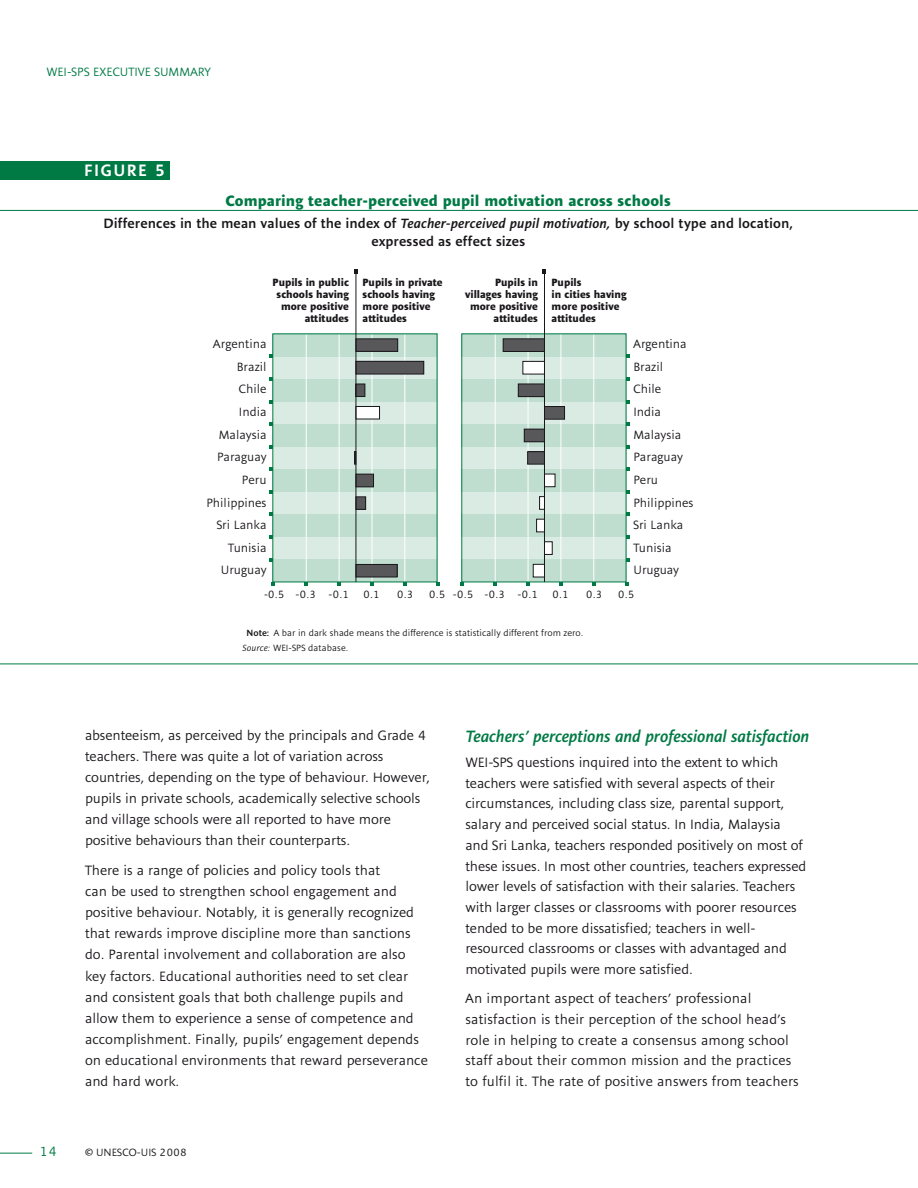
<style>
.page{position:relative;width:918px;height:1188px;background:#fff}
.page>*{position:absolute;margin:0;border:0;box-sizing:border-box;transform-origin:0 0}
.t1{font:italic 500 16.5px "Alinea Sans";letter-spacing:-.01em;color:#007a45}
.t2{font:500 16.5px "Alinea Sans";letter-spacing:.085em;color:#fff}
.t3{font:700 15px "Alinea Sans";letter-spacing:.01em;color:#007a45}
.t4{font:13.5px/21.1px "Alinea Sans Normal";letter-spacing:-.01em;color:#1a171b}
.t5{font:13.5px/20.7px "Alinea Sans Normal";letter-spacing:.01em;color:#1a171b}
.t6{font:500 13.5px/18px "Alinea Sans";letter-spacing:.005em;color:#1a171b;text-align:center}
.t7{font:13.5px "Alinea Sans Normal";color:#007a45}
.t8{font:12px/22.6px "Alinea Sans Normal";color:#1a171b;text-align:right}
.t9{font:12px "Alinea Sans Normal";color:#007a45}
.t10{font:700 10.5px/12px "Alinea Sans";color:#1a171b;text-align:right}
.t11{font:10.5px "Alinea Sans Normal";color:#1a171b}
.t12{font:9px/14.7px "Alinea Sans Normal";color:#1a171b}
.s1{font-style:italic}
.s2{font-family:"Alinea Sans";font-weight:500}
.s3{font-family:"Alinea Sans";font-style:italic}
</style>
<div class="page">
<hr style="left:0;top:1153px;width:32px;height:1px;background:#007a45">
<hr style="left:0;top:210px;width:918px;height:1px;background:#007a45">
<div style="left:0;top:162px;width:170px;height:18px;background:#007a45"></div>
<hr style="left:0;top:664px;width:918px;height:1px;background:#007a45">
<svg style="left:272px;top:333px;width:354px;height:249px;background:#c5dcd2"></svg>
<svg style="left:269px;top:355px;width:4px;height:3px"></svg>
<svg style="left:269px;top:377px;width:4px;height:4px"></svg>
<svg style="left:269px;top:400px;width:4px;height:3px"></svg>
<svg style="left:269px;top:423px;width:4px;height:3px"></svg>
<svg style="left:269px;top:445px;width:4px;height:3px"></svg>
<svg style="left:269px;top:468px;width:4px;height:3px"></svg>
<svg style="left:269px;top:490px;width:4px;height:3px"></svg>
<svg style="left:269px;top:513px;width:4px;height:3px"></svg>
<svg style="left:269px;top:535px;width:4px;height:4px"></svg>
<svg style="left:269px;top:558px;width:4px;height:3px"></svg>
<svg style="left:626px;top:377px;width:3px;height:4px"></svg>
<svg style="left:626px;top:535px;width:3px;height:4px"></svg>
<hr style="left:544px;top:272px;width:1px;height:310px;background:#1a171b">
<hr style="left:356px;top:272px;width:1px;height:310px;background:#1a171b">
<svg style="left:354px;top:270px;width:4px;height:4px"></svg>
<svg style="left:370px;top:582px;width:4px;height:3px"></svg>
<svg style="left:403px;top:582px;width:4px;height:3px"></svg>
<svg style="left:559px;top:582px;width:4px;height:3px"></svg>
<svg style="left:592px;top:582px;width:4px;height:3px"></svg>
<p class="t9" style="left:46px;top:64px;width:166px">WEI-SPS EXECUTIVE SUMMARY</p>
<p class="t2" style="left:84px;top:161px;width:83px">Figure 5</p>
<p class="t3" style="left:226px;top:192px;width:446px">Comparing teacher-perceived pupil motivation across schools</p>
<p class="t6" style="left:104px;top:214px;width:691px">Differences in the mean values of the index of <span class="s1">Teacher-perceived pupil motivation,</span> by school type and location, expressed as effect sizes</p>
<p class="t10" style="left:273px;top:277px;width:78px">Pupils in public schools having more positive attitudes</p>
<p class="t10" style="left:363px;top:277px;width:82px;text-align:left">Pupils in private schools having more positive attitudes</p>
<p class="t10" style="left:465px;top:277px;width:74px">Pupils in villages having more positive attitudes</p>
<p class="t10" style="left:552px;top:277px;width:76px;text-align:left">Pupils<br>in cities having more positive attitudes</p>
<p class="t8" style="left:206px;top:333px;width:62px">Argentina<br>Brazil<br>Chile<br>India<br>Malaysia<br>Paraguay<br>Peru<br>Philippines<br>Sri Lanka<br>Tunisia<br>Uruguay</p>
<p class="t8" style="left:633px;top:333px;width:62px;text-align:left">Argentina<br>Brazil<br>Chile<br>India<br>Malaysia<br>Paraguay<br>Peru<br>Philippines<br>Sri Lanka<br>Tunisia<br>Uruguay</p>
<p class="t11" style="left:264px;top:588px;width:87px">-0.5 -0.3 -0.1</p>
<p class="t11" style="left:363px;top:588px;width:18px">0.1</p>
<p class="t11" style="left:397px;top:588px;width:18px">0.3</p>
<p class="t11" style="left:429px;top:588px;width:111px">0.5 -0.5 -0.3 -0.1</p>
<p class="t11" style="left:552px;top:588px;width:18px">0.1</p>
<p class="t11" style="left:586px;top:588px;width:18px">0.3</p>
<p class="t11" style="left:618px;top:588px;width:18px">0.5</p>
<p class="t12" style="left:242px;top:626px;width:343px;text-indent:4px"><span class="s2">Note:</span> A bar in dark shade means the difference is statistically different from zero.<br><span class="s3">Source:</span> WEI-SPS database.</p>
<p class="t7" style="left:40px;top:1143px;width:19px">14</p>
<p class="t4" style="left:85px;top:725px;width:347px">absenteeism, as perceived by the principals and Grade 4 teachers. There was quite a lot of variation across countries, depending on the type of behaviour. However, pupils in private schools, academically selective schools and village schools were all reported to have more positive behaviours than their counterparts.</p>
<p class="t4" style="left:85px;top:860px;width:344px">There is a range of policies and policy tools that<br>can be used to strengthen school engagement and positive behaviour. Notably, it is generally recognized that rewards improve discipline more than sanctions do. Parental involvement and collaboration are also key factors. Educational authorities need to set clear and consistent goals that both challenge pupils and allow them to experience a sense of competence and accomplishment. Finally, pupils’ engagement depends on educational environments that reward perseverance and hard work.</p>
<p class="t11" style="left:85px;top:1146px;width:104px">© UNESCO-UIS 2008</p>
<p class="t1" style="left:465px;top:727px;width:346px">Teachers’ perceptions and professional satisfaction</p>
<p class="t4" style="left:465px;top:752px;width:342px;line-height:20.7px">WEI-SPS questions inquired into the extent to which teachers were satisfied with several aspects of their circumstances, including class size, parental support, salary and perceived social status. In India, Malaysia and Sri Lanka, teachers responded positively on most of these issues. In most other countries, teachers expressed lower levels of satisfaction with their salaries. Teachers with larger classes or classrooms with poorer resources tended to be more dissatisfied; teachers in well&shy;resourced classrooms or classes with advantaged and motivated pupils were more satisfied.</p>
<p class="t5" style="left:465px;top:988px;width:335px">An important aspect of teachers’ professional satisfaction is their perception of the school head’s role in helping to create a consensus among school staff about their common mission and the practices to fulfil it. The rate of positive answers from teachers</p>
</div>
